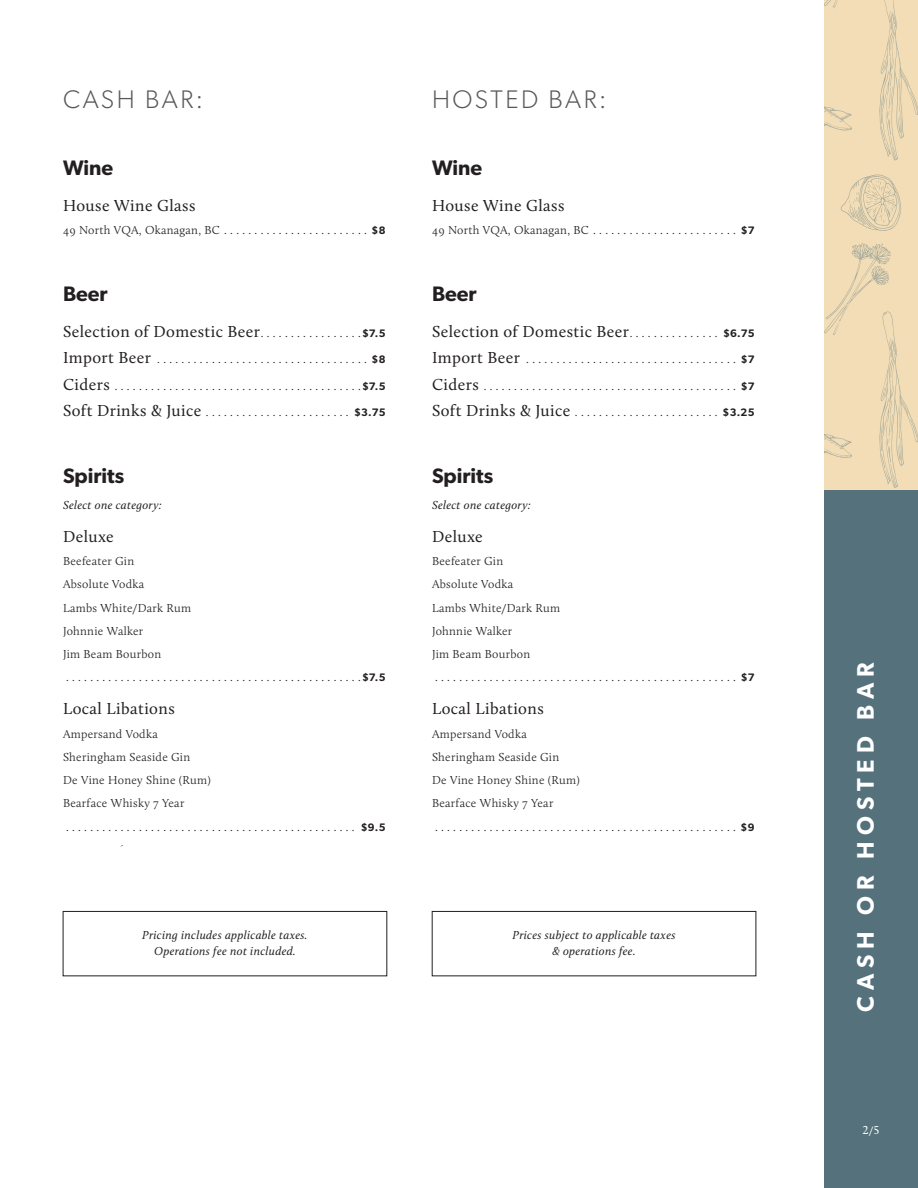
<style>
.page{position:relative;width:918px;height:1188px;background:#fff}
.page>*{position:absolute;margin:0;border:0;box-sizing:border-box;transform-origin:0 0}
.SELECT{font:300 25.5px "Gibson";letter-spacing:.1em;color:#57585a}
.Page_header{font:600 24px "Gibson";letter-spacing:.25em;color:#fff}
.Section_Headers{font:600 21px "Gibson";color:#231f20}
.Dish_Heads{font:16.5px "Calluna";letter-spacing:.025em;color:#231f20}
.body{font:300 12px "Calluna";letter-spacing:.025em;color:#231f20}
.Dish_Heads-2{font:300 12px "Calluna";color:#231f20}
.body-2{font:italic 12px/16.5px "Calluna";letter-spacing:.025em;color:#231f20;text-align:center}
.page_numbers{font:12px "Calluna";color:#fff}
.s1{font-family:"Gibson";font-weight:600;font-size:10.95px}
.s2{font-weight:300;font-size:12px}
.s3{font-weight:400;font-size:16.5px}
</style>
<div class="page">
<div style="left:824px;top:490px;width:94px;height:698px;background:#54717c"></div>
<div style="left:824px;top:0;width:94px;height:490px;background:#f2ddb6"></div>
<svg style="left:841px;top:174px;width:60px;height:57px"></svg>
<svg style="left:824px;top:0;width:94px;height:160px"></svg>
<svg style="left:824px;top:243px;width:94px;height:245px"></svg>
<div style="left:63px;top:911px;width:324px;height:65px;border:1px solid #231f20"></div>
<div style="left:432px;top:911px;width:324px;height:65px;border:1px solid #231f20"></div>
<p class="SELECT" style="left:63px;top:84px;width:141px">CASH BAR:</p>
<p class="SELECT" style="left:432px;top:84px;width:176px">HOSTED BAR:</p>
<p class="Section_Headers" style="left:63px;top:155px;width:52px">Wine</p>
<p class="Dish_Heads" style="left:63px;top:196px;width:134px">House Wine Glass</p>
<p class="body" style="left:63px;top:223px;width:324px">49 North VQA, Okanagan, BC . . . . . . . . . . . . . . . . . . . . . . . . <span class="s1">$8</span></p>
<p class="Section_Headers" style="left:63px;top:281px;width:46px">Beer</p>
<p class="Dish_Heads" style="left:63px;top:322px;width:324px">Selection of Domestic Beer <span class="s2">. . . . . . . . . . . . . . . .</span> <span class="s1">$7.5</span></p>
<p class="Dish_Heads-2" style="left:63px;top:352px;width:324px"><span class="s3">Import Beer</span> . . . . . . . . . . . . . . . . . . . . . . . . . . . . . . . . . . . <span class="s1">$8</span></p>
<p class="Dish_Heads-2" style="left:63px;top:378px;width:324px"><span class="s3">Ciders</span> . . . . . . . . . . . . . . . . . . . . . . . . . . . . . . . . . . . . . . . . <span class="s1">$7.5</span></p>
<p class="Dish_Heads-2" style="left:63px;top:405px;width:324px"><span class="s3">Soft Drinks &amp; Juice</span> . . . . . . . . . . . . . . . . . . . . . . . . <span class="s1">$3.75</span></p>
<p class="Section_Headers" style="left:63px;top:463px;width:63px">Spirits</p>
<p class="body-2" style="left:63px;top:497px;width:100px">Select one category:</p>
<p class="Dish_Heads" style="left:63px;top:526px;width:52px">Deluxe</p>
<p class="body" style="left:63px;top:554px;width:73px">Beefeater Gin</p>
<p class="body" style="left:63px;top:577px;width:83px">Absolute Vodka</p>
<p class="body" style="left:63px;top:600px;width:130px">Lambs White/Dark Rum</p>
<p class="body" style="left:63px;top:624px;width:82px">Johnnie Walker</p>
<p class="body" style="left:63px;top:647px;width:100px">Jim Beam Bourbon</p>
<p class="body" style="left:66px;top:670px;width:321px">.................................................<span class="s1">$7.5</span></p>
<p class="Dish_Heads" style="left:63px;top:699px;width:113px">Local Libations</p>
<p class="body" style="left:63px;top:726px;width:96px">Ampersand Vodka</p>
<p class="body" style="left:63px;top:750px;width:129px">Sheringham Seaside Gin</p>
<p class="body" style="left:63px;top:773px;width:149px">De Vine Honey Shine (Rum)</p>
<p class="body" style="left:63px;top:796px;width:123px">Bearface Whisky 7 Year</p>
<p class="body" style="left:66px;top:819px;width:321px">................................................ <span class="s1">$9.5</span></p>
<p class="Section_Headers" style="left:432px;top:155px;width:52px">Wine</p>
<p class="Dish_Heads" style="left:432px;top:196px;width:134px">House Wine Glass</p>
<p class="body" style="left:432px;top:223px;width:324px">49 North VQA, Okanagan, BC . . . . . . . . . . . . . . . . . . . . . . . . <span class="s1">$7</span></p>
<p class="Section_Headers" style="left:432px;top:281px;width:46px">Beer</p>
<p class="Dish_Heads" style="left:432px;top:322px;width:324px">Selection of Domestic Beer <span class="s2">. . . . . . . . . . . . . . .</span> <span class="s1">$6.75</span></p>
<p class="Dish_Heads-2" style="left:432px;top:352px;width:324px"><span class="s3">Import Beer</span> . . . . . . . . . . . . . . . . . . . . . . . . . . . . . . . . . . . <span class="s1">$7</span></p>
<p class="Dish_Heads-2" style="left:432px;top:378px;width:324px"><span class="s3">Ciders</span> . . . . . . . . . . . . . . . . . . . . . . . . . . . . . . . . . . . . . . . . . . <span class="s1">$7</span></p>
<p class="Dish_Heads-2" style="left:432px;top:405px;width:324px"><span class="s3">Soft Drinks &amp; Juice</span> . . . . . . . . . . . . . . . . . . . . . . . . <span class="s1">$3.25</span></p>
<p class="Section_Headers" style="left:432px;top:463px;width:63px">Spirits</p>
<p class="body-2" style="left:432px;top:497px;width:100px">Select one category:</p>
<p class="Dish_Heads" style="left:432px;top:526px;width:52px">Deluxe</p>
<p class="body" style="left:432px;top:554px;width:73px">Beefeater Gin</p>
<p class="body" style="left:432px;top:577px;width:83px">Absolute Vodka</p>
<p class="body" style="left:432px;top:600px;width:130px">Lambs White/Dark Rum</p>
<p class="body" style="left:432px;top:624px;width:82px">Johnnie Walker</p>
<p class="body" style="left:432px;top:647px;width:100px">Jim Beam Bourbon</p>
<p class="body" style="left:435px;top:670px;width:321px">.................................................. <span class="s1">$7</span></p>
<p class="Dish_Heads" style="left:432px;top:699px;width:113px">Local Libations</p>
<p class="body" style="left:432px;top:726px;width:96px">Ampersand Vodka</p>
<p class="body" style="left:432px;top:750px;width:129px">Sheringham Seaside Gin</p>
<p class="body" style="left:432px;top:773px;width:149px">De Vine Honey Shine (Rum)</p>
<p class="body" style="left:432px;top:796px;width:123px">Bearface Whisky 7 Year</p>
<p class="body" style="left:435px;top:819px;width:321px">.................................................. <span class="s1">$9</span></p>
<p class="body-2" style="left:142px;top:926px;width:167px">Pricing includes applicable taxes.<br>Operations fee not included.</p>
<p class="body-2" style="left:513px;top:926px;width:164px">Prices subject to applicable taxes &amp; operations fee.</p>
<p class="Page_header" style="left:851px;top:1012px;width:351px;rotate:-90deg">CASH OR HOSTED BAR</p>
<p class="page_numbers" style="left:863px;top:1123px;width:19px">2/5</p>
</div>
